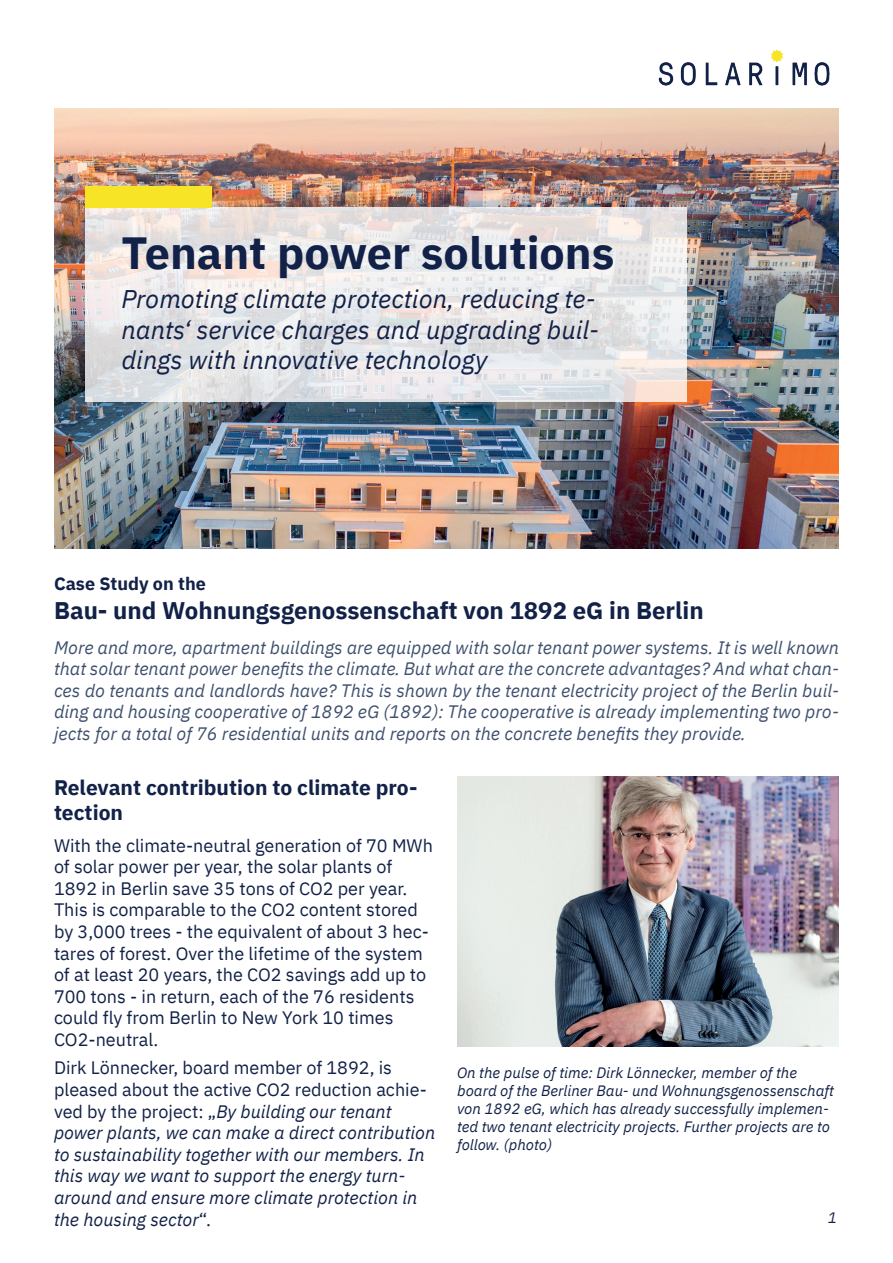
<style>
.page{position:relative;width:893px;height:1263px;background:#fff}
.page>*{position:absolute;margin:0;border:0;box-sizing:border-box;transform-origin:0 0}
.t1{font:700 45px "IBM Plex Sans";color:#122147}
.t2{font:italic 25.5px/30.6px "IBM Plex Sans";color:#122147}
.t3{font:700 24px "IBM Plex Sans";color:#122147}
.t4{font:700 21px/25.2px "IBM Plex Sans";color:#122147}
.t5{font:italic 18px/21.6px "IBM Plex Sans";color:#3f506e;text-align:justify}
.t6{font:18px/21.6px "IBM Plex Sans";color:#122147}
.t7{font:italic 18px/21.6px "IBM Plex Sans";color:#122147}
.t8{font:700 18px "IBM Plex Sans";color:#122147}
.t9{font:italic 15px/18px "IBM Plex Sans";color:#122147}
.s1{font-style:normal}
</style>
<div class="page">
<img style="left:54px;top:108px;width:785px;height:441px">
<svg style="left:85px;top:207px;width:602px;height:195px;background:#e7e5e6"></svg>
<img style="left:658px;top:49px;width:172px;height:37px">
<div style="left:85px;top:186px;width:126px;height:21px;background:#f8e427"></div>
<img style="left:457px;top:776px;width:382px;height:270px">
<h1 class="t1" style="left:121px;top:217px;width:495px">Tenant power solutions</h1>
<h2 class="t2" style="left:121px;top:282px;width:479px">Promoting climate protection, reducing te&shy;nants‘ service charges and upgrading buil&shy;dings with innovative technology</h2>
<p class="t8" style="left:54px;top:569px;width:153px">Case Study on the</p>
<h3 class="t3" style="left:54px;top:591px;width:651px">Bau- und Wohnungsgenossenschaft von 1892 eG in Berlin</h3>
<p class="t5" style="left:54px;top:635px;width:786px">More and more, apartment buildings are equipped with solar tenant power systems. It is well known that solar tenant power benefits the climate. But what are the concrete advantages? And what chan&shy;ces do tenants and landlords have? This is shown by the tenant electricity project of the Berlin buil&shy;ding and housing cooperative of 1892 eG (1892): The cooperative is already implementing two pro&shy;jects for a total of 76 residential units and reports on the concrete benefits they provide.</p>
<p class="t4" style="left:54px;top:773px;width:365px">Relevant contribution to climate pro&shy;tection</p>
<p class="t6" style="left:54px;top:833px;width:380px">With the climate-neutral generation of 70 MWh of solar power per year, the solar plants of 1892 in Berlin save 35 tons of CO2 per year.<br>This is comparable to the CO2 content stored by 3,000 trees - the equivalent of about 3 hec&shy;tares of forest. Over the lifetime of the system of at least 20 years, the CO2 savings add up to 700 tons - in return, each of the 76 residents could fly from Berlin to New York 10 times CO2-neutral.</p>
<p class="t7" style="left:54px;top:1056px;width:383px"><span class="s1">Dirk Lönnecker, board member of 1892, is pleased about the active CO2 reduction achie&shy;ved by the project: „</span>By building our tenant power plants, we can make a direct contribution to sustainability together with our members. In this way we want to support the energy turn&shy;around and ensure more climate protection in the housing sector<span class="s1">“.</span></p>
<p class="t9" style="left:457px;top:1062px;width:378px">On the pulse of time: Dirk Lönnecker, member of the board of the Berliner Bau- und Wohnungsgenossenschaft von 1892 eG, which has already successfully implemen&shy;ted two tenant electricity projects. Further projects are to follow. (photo)</p>
<p class="t9" style="left:828px;top:1207px;width:10px">1</p>
</div>
